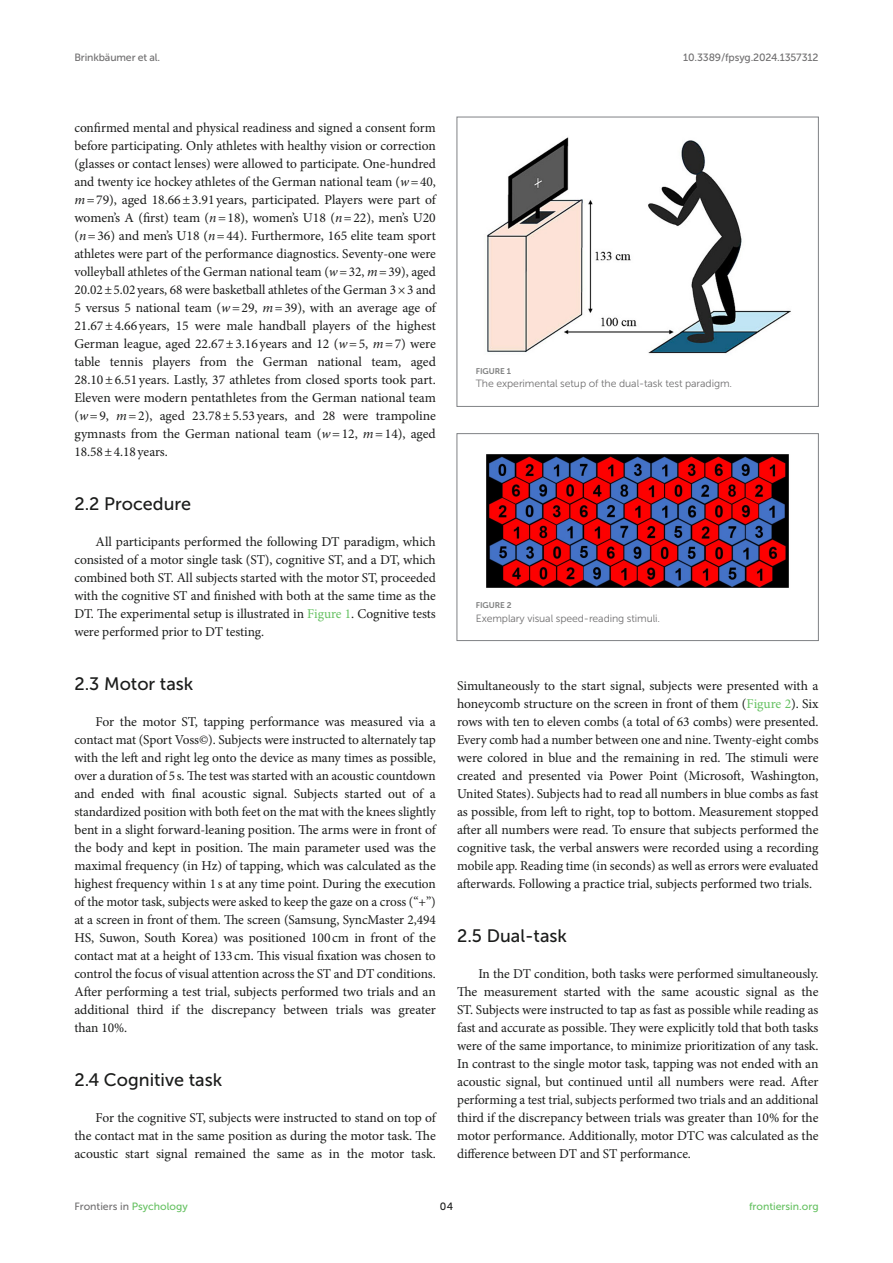
<style>
.page{position:relative;width:893px;height:1263px;background:#fff}
.page>*{position:absolute;margin:0;border:0;box-sizing:border-box;transform-origin:0 0}
.HEAD_2{font:18px "Museo Sans 500";color:#1b1c1b}
.TEXT_FLUSH{font:13.5px/18px "Minion Pro";letter-spacing:-.005em;color:#1b1c1b;text-align:justify}
.FIG_LEG{font:10.5px "Museo Sans 300";letter-spacing:-.01em;color:#706f70}
.t1{font:10.5px "Museo Sans 500";letter-spacing:-.015em;color:#706f70}
.t2{font:10.5px "Museo Sans 500";color:#65c161}
.t3{font:10.5px "Museo Sans 500";color:#1b1c1b}
.FIG_HD{font:8.25px "Museo Sans 700";letter-spacing:-.01em;color:#7e7f7f}
.s1{font-style:italic}
.s2{color:#65c161}
</style>
<div class="page">
<img style="left:487px;top:137px;width:304px;height:217px">
<div style="left:457px;top:117px;width:362px;height:290px;border:1px solid #808285"></div>
<img style="left:486px;top:454px;width:303px;height:134px">
<div style="left:457px;top:433px;width:362px;height:208px;border:1px solid #808285"></div>
<p class="t1" style="left:74px;top:51px;width:87px">Brinkbäumer et al.</p>
<p class="t1" style="left:683px;top:51px;width:137px">10.3389/fpsyg.2024.1357312</p>
<p class="TEXT_FLUSH" style="left:74px;top:119px;width:363px">confirmed mental and physical readiness and signed a consent form before participating. Only athletes with healthy vision or correction (glasses or contact lenses) were allowed to participate. One-hundred and twenty ice hockey athletes of the German national team (<span class="s1">w</span>=40, <span class="s1">m</span>=79), aged 18.66±3.91years, participated. Players were part of women’s A (first) team (<span class="s1">n</span>=18), women’s U18 (<span class="s1">n</span>=22), men’s U20 (<span class="s1">n</span>=36) and men’s U18 (<span class="s1">n</span>=44). Furthermore, 165 elite team sport athletes were part of the performance diagnostics. Seventy-one were volleyball athletes of the German national team (<span class="s1">w</span>=32, <span class="s1">m</span>=39), aged 20.02±5.02years, 68 were basketball athletes of the German 3×3 and 5 versus 5 national team (<span class="s1">w</span>=29, <span class="s1">m</span>=39), with an average age of 21.67±4.66years, 15 were male handball players of the highest German league, aged 22.67±3.16years and 12 (<span class="s1">w</span>=5, <span class="s1">m</span>=7) were table tennis players from the German national team, aged 28.10±6.51years. Lastly, 37 athletes from closed sports took part.<br>Eleven were modern pentathletes from the German national team (<span class="s1">w</span>=9, <span class="s1">m</span>=2), aged 23.78±5.53years, and 28 were trampoline gymnasts from the German national team (<span class="s1">w</span>=12, <span class="s1">m</span>=14), aged 18.58±4.18years.</p>
<p class="HEAD_2" style="left:74px;top:494px;width:118px">2.2 Procedure</p>
<p class="TEXT_FLUSH" style="left:74px;top:533px;width:363px;text-indent:21px">All participants performed the following DT paradigm, which consisted of a motor single task (ST), cognitive ST, and a DT, which combined both ST. All subjects started with the motor ST, proceeded with the cognitive ST and finished with both at the same time as the DT. The experimental setup is illustrated in <span class="s2">Figure 1</span>. Cognitive tests were performed prior to DT testing.</p>
<p class="HEAD_2" style="left:74px;top:674px;width:121px">2.3 Motor task</p>
<p class="TEXT_FLUSH" style="left:74px;top:713px;width:363px;text-indent:21px">For the motor ST, tapping performance was measured via a contact mat (Sport Voss©). Subjects were instructed to alternately tap with the left and right leg onto the device as many times as possible, over a duration of 5s. The test was started with an acoustic countdown and ended with final acoustic signal. Subjects started out of a standardized position with both feet on the mat with the knees slightly bent in a slight forward-leaning position. The arms were in front of the body and kept in position. The main parameter used was the maximal frequency (in Hz) of tapping, which was calculated as the highest frequency within 1s at any time point. During the execution of the motor task, subjects were asked to keep the gaze on a cross (“+”) at a screen in front of them. The screen (Samsung, SyncMaster 2,494<br>HS, Suwon, South Korea) was positioned 100cm in front of the contact mat at a height of 133cm. This visual fixation was chosen to control the focus of visual attention across the ST and DT conditions.<br>After performing a test trial, subjects performed two trials and an additional third if the discrepancy between trials was greater than 10%.</p>
<p class="HEAD_2" style="left:74px;top:1070px;width:149px">2.4 Cognitive task</p>
<p class="TEXT_FLUSH" style="left:74px;top:1109px;width:363px;text-indent:21px">For the cognitive ST, subjects were instructed to stand on top of the contact mat in the same position as during the motor task. The acoustic start signal remained the same as in the motor task.</p>
<p class="FIG_HD" style="left:476px;top:367px;width:37px">FIGURE 1</p>
<p class="FIG_LEG" style="left:476px;top:378px;width:258px">The experimental setup of the dual-task test paradigm.</p>
<p class="FIG_HD" style="left:476px;top:601px;width:37px">FIGURE 2</p>
<p class="FIG_LEG" style="left:476px;top:612px;width:186px">Exemplary visual speed-reading stimuli.</p>
<p class="TEXT_FLUSH" style="left:457px;top:677px;width:363px">Simultaneously to the start signal, subjects were presented with a honeycomb structure on the screen in front of them (<span class="s2">Figure 2</span>). Six rows with ten to eleven combs (a total of 63 combs) were presented.<br>Every comb had a number between one and nine. Twenty-eight combs were colored in blue and the remaining in red. The stimuli were created and presented via Power Point (Microsoft, Washington, United States). Subjects had to read all numbers in blue combs as fast as possible, from left to right, top to bottom. Measurement stopped after all numbers were read. To ensure that subjects performed the cognitive task, the verbal answers were recorded using a recording mobile app. Reading time (in seconds) as well as errors were evaluated afterwards. Following a practice trial, subjects performed two trials.</p>
<p class="HEAD_2" style="left:457px;top:926px;width:111px">2.5 Dual-task</p>
<p class="TEXT_FLUSH" style="left:457px;top:965px;width:363px;text-indent:21px">In the DT condition, both tasks were performed simultaneously.<br>The measurement started with the same acoustic signal as the ST. Subjects were instructed to tap as fast as possible while reading as fast and accurate as possible. They were explicitly told that both tasks were of the same importance, to minimize prioritization of any task.<br>In contrast to the single motor task, tapping was not ended with an acoustic signal, but continued until all numbers were read. After performing a test trial, subjects performed two trials and an additional third if the discrepancy between trials was greater than 10% for the motor performance. Additionally, motor DTC was calculated as the difference between DT and ST performance.</p>
<p class="t1" style="left:74px;top:1200px;width:115px">Frontiers in <span class="s2">Psychology</span></p>
<p class="t3" style="left:440px;top:1200px;width:15px">04</p>
<p class="t2" style="left:749px;top:1200px;width:71px">frontiersin.org</p>
</div>
